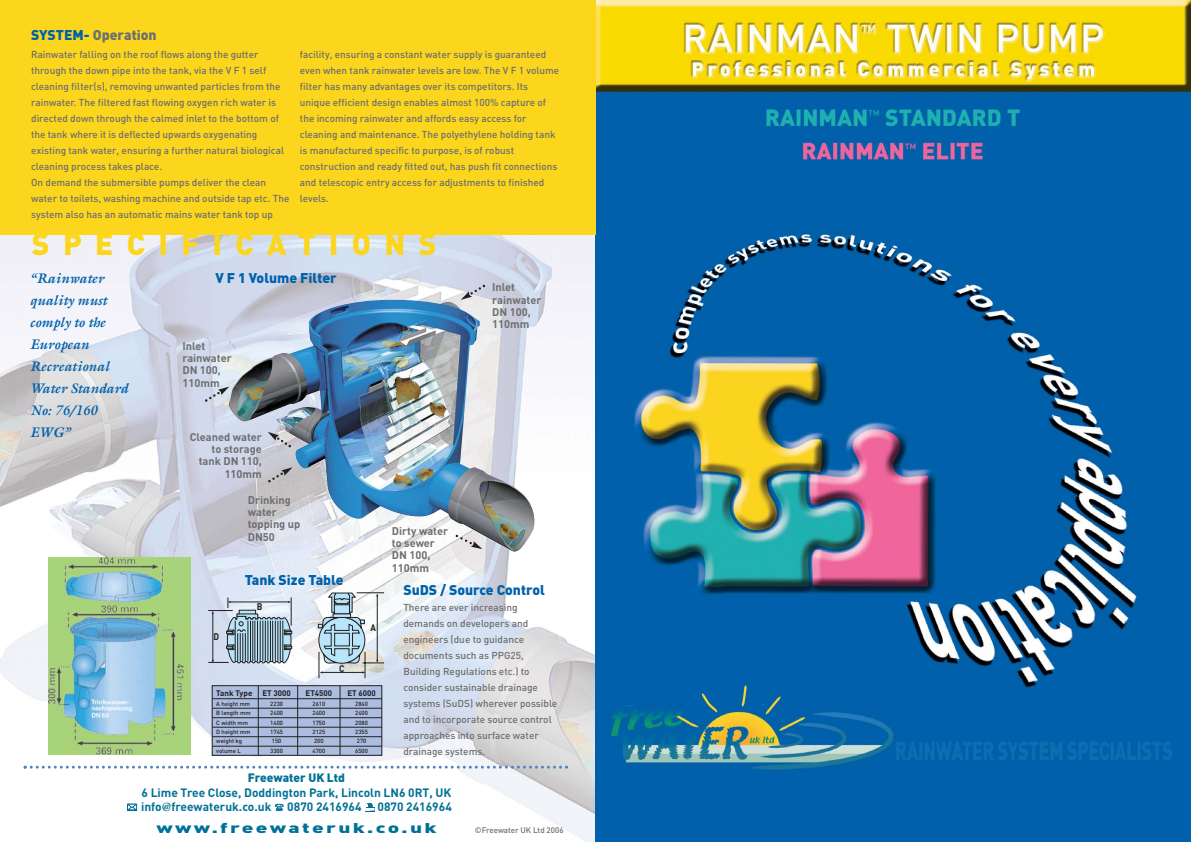
<style>
.page{position:relative;width:1191px;height:842px;background:#fff}
.page>*{position:absolute;margin:0;border:0;box-sizing:border-box;transform-origin:0 0}
.t1{font:900 30px "DIN";letter-spacing:.445em;color:#fbd61c}
.t2{font:italic 700 14px/22px "Galliard";color:#0061ab}
.t3{font:900 14px "DIN";color:#0061ab}
.t4{font:900 14px "DIN";letter-spacing:.11em;color:#007196;scale:1.5 1}
.t5{font:900 14px "DIN";color:#6d6e70}
.t6{font:700 12px/14.4px "DIN";color:#007196}
.t7{font:900 12px "DIN";color:#007196}
.t8{font:700 11px/12.3px "DIN";color:#6d6e70}
.t9{font:500 10px/16px "DIN";color:#6d6e70}
.t10{font:700 9.6px "DIN";color:#231f20;scale:.9 1}
.t11{font:700 8px "DIN";color:#231f20}
.t12{font:500 8px "DIN";color:#6d6e70}
.t13{font:500 6px "DIN";color:#231f20}
.s1{color:#0061ab}
.s2{font-family:"Galliard"}
</style>
<div class="page">
<img style="left:0;top:0;width:1191px;height:842px">
<h2 class="t5" style="left:31px;top:30px;width:127px"><span class="s1">SYSTEM-</span> Operation</h2>
<p class="t9" style="left:31px;top:48px;width:260px">Rainwater falling on the roof flows along the gutter through the down pipe into the tank, via the V F 1 self cleaning filter(s), removing unwanted particles from the rainwater. The filtered fast flowing oxygen rich water is directed down through the calmed inlet to the bottom of the tank where it is deflected upwards oxygenating existing tank water, ensuring a further natural biological cleaning process takes place.<br>On demand the submersible pumps deliver the clean water to toilets, washing machine and outside tap etc. The system also has an automatic mains water tank top up</p>
<p class="t9" style="left:300px;top:48px;width:261px">facility, ensuring a constant water supply is guaranteed even when tank rainwater levels are low. The V F 1 volume filter has many advantages over its competitors. Its unique efficient design enables almost 100% capture of the incoming rainwater and affords easy access for cleaning and maintenance. The polyethylene holding tank is manufactured specific to purpose, is of robust construction and ready fitted out, has push fit connections and telescopic entry access for adjustments to finished levels.</p>
<h1 class="t1" style="left:32px;top:234px;width:406px">SPECIFICATIONS</h1>
<h2 class="t2" style="left:30px;top:269px;width:100px">“Rainwater quality must comply to the<br>European<br>Recreational<br>Water Standard<br>No: 76/160<br>EWG”</h2>
<h2 class="t3" style="left:215px;top:273px;width:123px">V F 1 Volume Filter</h2>
<p class="t8" style="left:182px;top:341px;width:51px">Inlet rainwater<br>DN 100,<br>110mm</p>
<p class="t8" style="left:492px;top:283px;width:51px">Inlet rainwater<br>DN 100,<br>110mm</p>
<p class="t8" style="left:190px;top:432px;width:74px;text-align:right">Cleaned water to storage tank DN 110,<br>110mm</p>
<p class="t8" style="left:248px;top:495px;width:54px">Drinking water topping up<br>DN50</p>
<h2 class="t3" style="left:245px;top:575px;width:100px">Tank Size Table</h2>
<p class="t10" style="left:213px;top:633px;width:8px">D</p>
<p class="t10" style="left:257px;top:603px;width:8px">B</p>
<p class="t10" style="left:339px;top:665px;width:7px">C</p>
<p class="t10" style="left:370px;top:624px;width:8px">A</p>
<p class="t11" style="left:216px;top:690px;width:76px">Tank Type ET 3000</p>
<p class="t11" style="left:305px;top:690px;width:28px">ET4500</p>
<p class="t11" style="left:347px;top:690px;width:30px">ET 6000</p>
<p class="t13" style="left:216px;top:702px;width:35px">A height mm</p>
<p class="t13" style="left:270px;top:702px;width:14px">2230</p>
<p class="t13" style="left:312px;top:702px;width:14px">2610</p>
<p class="t13" style="left:355px;top:702px;width:14px">2840</p>
<p class="t13" style="left:216px;top:711px;width:36px">B length mm</p>
<p class="t13" style="left:270px;top:711px;width:14px">2400</p>
<p class="t13" style="left:312px;top:711px;width:14px">2400</p>
<p class="t13" style="left:355px;top:711px;width:14px">2400</p>
<p class="t13" style="left:216px;top:720px;width:33px">C width mm</p>
<p class="t13" style="left:270px;top:720px;width:14px">1400</p>
<p class="t13" style="left:312px;top:720px;width:14px">1750</p>
<p class="t13" style="left:355px;top:720px;width:14px">2080</p>
<p class="t13" style="left:216px;top:730px;width:36px">D height mm</p>
<p class="t13" style="left:270px;top:730px;width:14px">1745</p>
<p class="t13" style="left:312px;top:730px;width:14px">2125</p>
<p class="t13" style="left:355px;top:730px;width:14px">2355</p>
<p class="t13" style="left:216px;top:739px;width:27px">weight kg</p>
<p class="t13" style="left:272px;top:739px;width:11px">150</p>
<p class="t13" style="left:314px;top:739px;width:11px">200</p>
<p class="t13" style="left:357px;top:739px;width:11px">270</p>
<p class="t13" style="left:216px;top:748px;width:26px">volume L</p>
<p class="t13" style="left:270px;top:748px;width:14px">3300</p>
<p class="t13" style="left:312px;top:748px;width:14px">4700</p>
<p class="t13" style="left:355px;top:748px;width:14px">6500</p>
<p class="t8" style="left:392px;top:526px;width:58px">Dirty water to sewer<br>DN 100,<br>110mm</p>
<h2 class="t3" style="left:403px;top:585px;width:143px">SuDS / Source Control</h2>
<p class="t9" style="left:403px;top:601px;width:155px">There are ever increasing demands on developers and engineers (due to guidance documents such as PPG25,<br>Building Regulations etc.) to consider sustainable drainage systems (SuDS) wherever possible and to incorporate source control approaches into surface water drainage systems.</p>
<p class="t7" style="left:248px;top:774px;width:99px">Freewater UK Ltd</p>
<p class="t6" style="left:141px;top:787px;width:312px">6 Lime Tree Close, Doddington Park, Lincoln LN6 0RT, UK info<span class="s2">@</span>freewateruk.co.uk</p>
<p class="t6" style="left:287px;top:801px;width:76px">0870 2416964</p>
<p class="t6" style="left:377px;top:801px;width:76px">0870 2416964</p>
<h2 class="t4" style="left:156px;top:823px;width:188px">www.freewateruk.co.uk</h2>
<p class="t12" style="left:475px;top:827px;width:90px">©Freewater UK Ltd 2006</p>
</div>
